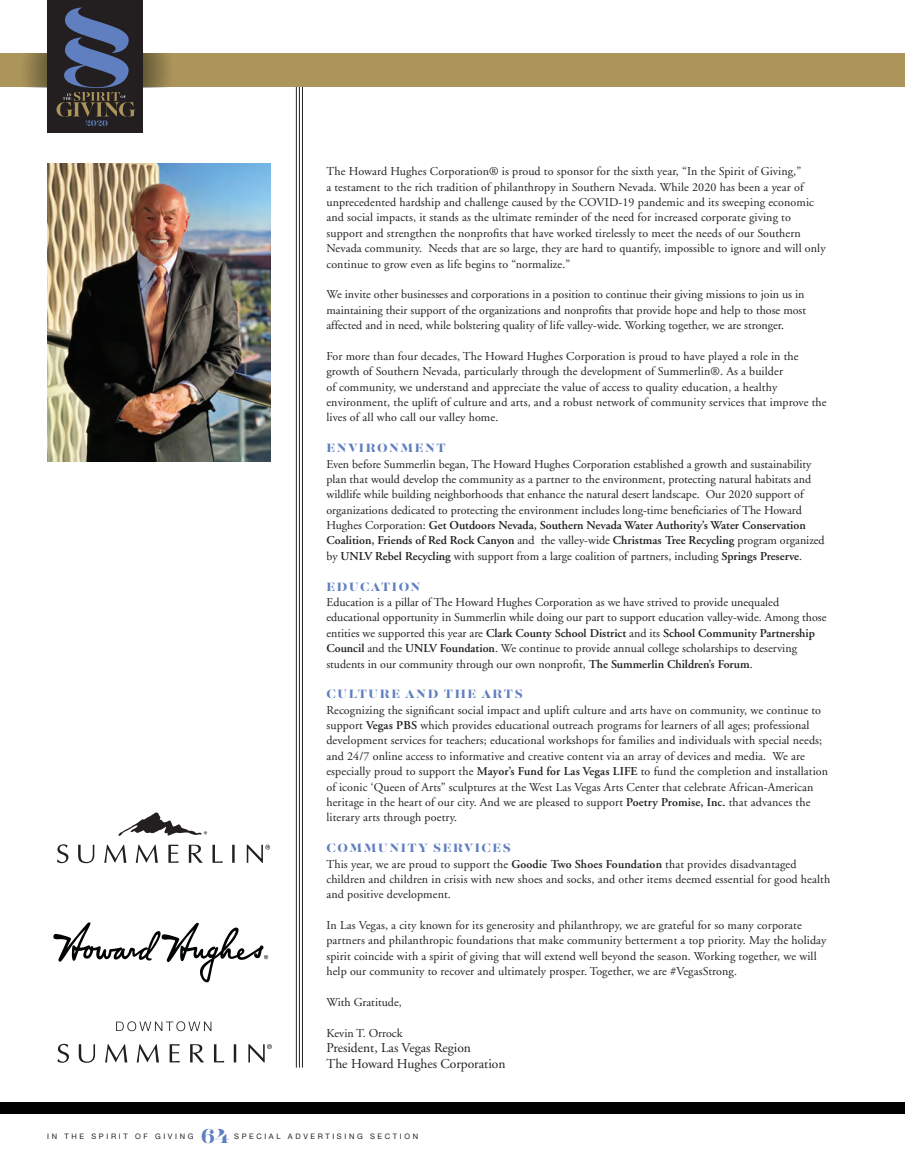
<style>
.page{position:relative;width:905px;height:1161px;background:#fff}
.page>*{position:absolute;margin:0;border:0;box-sizing:border-box;transform-origin:0 0}
.t1{font:800 22.5px "Majesti Banner";color:#607fc0}
.INTRO_GRAPH{font:800 13.5px "Majesti Banner";letter-spacing:.12em;color:#607fc0}
.t2{font:13.5px "Adobe Garamond";color:#231f20}
.t3{font:12px/15.5px "Adobe Garamond";letter-spacing:.01em;color:#231f20}
.t4{font:700 9.45px "Majesti Banner";color:#607fc0}
.t5{font:7.5px "Helvetica Neue";letter-spacing:.35em;color:#231f20}
.s1{font-weight:600}
</style>
<div class="page">
<div style="left:0;top:54px;width:904px;height:33px;background:#ac955a"></div>
<svg style="left:25px;top:54px;width:144px;height:33px;background:#837346"></svg>
<div style="left:47px;top:0;width:95px;height:132px;background:#231f20"></div>
<svg style="left:56px;top:7px;width:80px;height:110px"></svg>
<svg style="left:57px;top:844px;width:11px;height:19px"></svg>
<svg style="left:78px;top:845px;width:16px;height:18px"></svg>
<svg style="left:104px;top:845px;width:22px;height:18px"></svg>
<svg style="left:136px;top:845px;width:22px;height:18px"></svg>
<svg style="left:168px;top:845px;width:10px;height:18px"></svg>
<svg style="left:189px;top:845px;width:14px;height:18px"></svg>
<svg style="left:212px;top:845px;width:11px;height:18px"></svg>
<svg style="left:232px;top:845px;width:3px;height:18px"></svg>
<svg style="left:247px;top:845px;width:23px;height:18px"></svg>
<svg style="left:118px;top:812px;width:89px;height:24px"></svg>
<svg style="left:57px;top:1044px;width:12px;height:19px"></svg>
<svg style="left:79px;top:1044px;width:16px;height:19px"></svg>
<svg style="left:105px;top:1044px;width:22px;height:18px"></svg>
<svg style="left:137px;top:1044px;width:22px;height:18px"></svg>
<svg style="left:170px;top:1044px;width:10px;height:18px"></svg>
<svg style="left:190px;top:1044px;width:14px;height:18px"></svg>
<svg style="left:214px;top:1044px;width:10px;height:18px"></svg>
<svg style="left:234px;top:1044px;width:2px;height:18px"></svg>
<svg style="left:248px;top:1044px;width:24px;height:18px"></svg>
<svg style="left:116px;top:1021px;width:95px;height:10px"></svg>
<svg style="left:53px;top:922px;width:215px;height:60px"></svg>
<div style="left:0;top:1102px;width:904px;height:12px;background:#000001"></div>
<hr style="left:296px;top:87px;width:1px;height:981px;background:#231f20">
<hr style="left:299px;top:87px;width:1px;height:981px;background:#231f20">
<hr style="left:302px;top:87px;width:1px;height:981px;background:#231f20">
<img style="left:47px;top:163px;width:224px;height:299px">
<p class="t4" style="left:86px;top:117px;width:24px">2020</p>
<p class="t3" style="left:326px;top:164px;width:500px">The Howard Hughes Corporation® is proud to sponsor for the sixth year, “In the Spirit of Giving,”<br>a testament to the rich tradition of philanthropy in Southern Nevada. While 2020 has been a year of unprecedented hardship and challenge caused by the COVID-19 pandemic and its sweeping economic and social impacts, it stands as the ultimate reminder of the need for increased corporate giving to support and strengthen the nonprofits that have worked tirelessly to meet the needs of our Southern Nevada community. Needs that are so large, they are hard to quantify, impossible to ignore and will only continue to grow even as life begins to “normalize.”</p>
<p class="t3" style="left:326px;top:287px;width:481px">We invite other businesses and corporations in a position to continue their giving missions to join us in maintaining their support of the organizations and nonprofits that provide hope and help to those most affected and in need, while bolstering quality of life valley-wide. Working together, we are stronger.</p>
<p class="t3" style="left:326px;top:349px;width:501px">For more than four decades, The Howard Hughes Corporation is proud to have played a role in the growth of Southern Nevada, particularly through the development of Summerlin®. As a builder<br>of community, we understand and appreciate the value of access to quality education, a healthy environment, the uplift of culture and arts, and a robust network of community services that improve the lives of all who call our valley home.</p>
<p class="INTRO_GRAPH" style="left:326px;top:439px;width:121px">ENVIRONMENT</p>
<p class="t3" style="left:326px;top:456px;width:500px">Even before Summerlin began, The Howard Hughes Corporation established a growth and sustainability plan that would develop the community as a partner to the environment, protecting natural habitats and wildlife while building neighborhoods that enhance the natural desert landscape. Our 2020 support of organizations dedicated to protecting the environment includes long-time beneficiaries of The Howard Hughes Corporation: <span class="s1">Get Outdoors Nevada, Southern Nevada Water Authority’s Water Conservation Coalition, Friends of Red Rock Canyon</span> and the valley-wide <span class="s1">Christmas Tree Recycling</span> program organized by <span class="s1">UNLV Rebel Recycling</span> with support from a large coalition of partners, including <span class="s1">Springs Preserve</span>.</p>
<p class="INTRO_GRAPH" style="left:326px;top:578px;width:95px">EDUCATION</p>
<p class="t3" style="left:326px;top:595px;width:501px">Education is a pillar of The Howard Hughes Corporation as we have strived to provide unequaled educational opportunity in Summerlin while doing our part to support education valley-wide. Among those entities we supported this year are <span class="s1">Clark County School District</span> and its <span class="s1">School Community Partnership Council</span> and the <span class="s1">UNLV Foundation</span>. We continue to provide annual college scholarships to deserving students in our community through our own nonprofit, <span class="s1">The Summerlin Children’s Forum</span>.</p>
<p class="INTRO_GRAPH" style="left:326px;top:685px;width:198px">CULTURE AND THE ARTS</p>
<p class="t3" style="left:326px;top:702px;width:503px">Recognizing the significant social impact and uplift culture and arts have on community, we continue to support <span class="s1">Vegas PBS</span> which provides educational outreach programs for learners of all ages; professional development services for teachers; educational workshops for families and individuals with special needs; and 24/7 online access to informative and creative content via an array of devices and media. We are especially proud to support the <span class="s1">Mayor’s Fund for Las Vegas LIFE</span> to fund the completion and installation of iconic ‘Queen of Arts” sculptures at the West Las Vegas Arts Center that celebrate African-American heritage in the heart of our city. And we are pleased to support <span class="s1">Poetry Promise, Inc.</span> that advances the literary arts through poetry.</p>
<p class="INTRO_GRAPH" style="left:326px;top:839px;width:186px">COMMUNITY SERVICES</p>
<p class="t3" style="left:326px;top:856px;width:505px">This year, we are proud to support the <span class="s1">Goodie Two Shoes Foundation</span> that provides disadvantaged children and children in crisis with new shoes and socks, and other items deemed essential for good health and positive development.</p>
<p class="t3" style="left:326px;top:918px;width:501px">In Las Vegas, a city known for its generosity and philanthropy, we are grateful for so many corporate partners and philanthropic foundations that make community betterment a top priority. May the holiday spirit coincide with a spirit of giving that will extend well beyond the season. Working together, we will help our community to recover and ultimately prosper. Together, we are #VegasStrong.</p>
<p class="t3" style="left:326px;top:995px;width:77px">With Gratitude,</p>
<p class="t3" style="left:326px;top:1026px;width:78px">Kevin T. Orrock</p>
<p class="t2" style="left:326px;top:1041px;width:146px">President, Las Vegas Region</p>
<p class="t2" style="left:326px;top:1056px;width:181px">The Howard Hughes Corporation</p>
<p class="t5" style="left:47px;top:1130px;width:148px">IN THE SPIRIT OF GIVING</p>
<h1 class="t1" style="left:201px;top:1121px;width:30px">64</h1>
<p class="t5" style="left:234px;top:1130px;width:185px">SPECIAL ADVERTISING SECTION</p>
</div>
